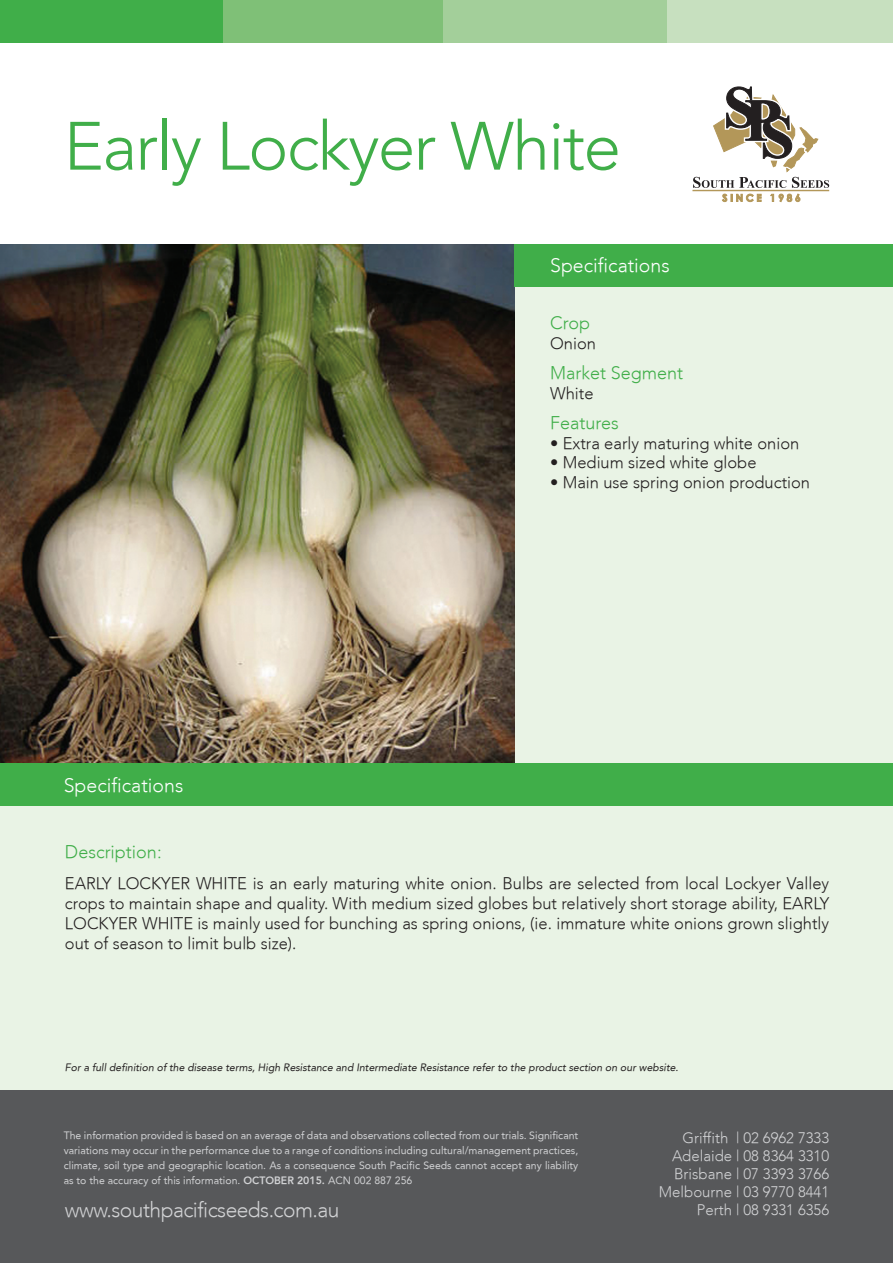
<style>
.page{position:relative;width:893px;height:1263px;background:#fff}
.page>*{position:absolute;margin:0;border:0;box-sizing:border-box;transform-origin:0 0}
.t1{font:300 67.5px "Avenir";letter-spacing:-.025em;color:#40ae49}
.t2{font:300 21px "Avenir";letter-spacing:-.025em;color:#d1d2d4}
.t3{font:300 19.5px "Avenir";color:#fff}
.t4{font:300 18px "Avenir";color:#40ae49}
.t5{font:300 16.5px/19.8px "Avenir";color:#231f20;text-align:justify}
.t6{font:300 15px/18px "Avenir";color:#d1d2d4;text-align:right}
.t7{font:10.5px/15px "Avenir";color:#d1d2d4;text-align:justify}
.t8{font:italic 10.5px "Avenir";color:#231f20}
.s1{font-weight:800}
</style>
<div class="page">
<div style="left:0;top:244px;width:893px;height:847px;background:#e9f3e5"></div>
<img style="left:0;top:244px;width:514px;height:520px">
<div style="left:0;top:1091px;width:893px;height:172px;background:#57585a"></div>
<div style="left:0;top:764px;width:893px;height:42px;background:#40ae49"></div>
<div style="left:514px;top:244px;width:379px;height:43px;background:#40ae49"></div>
<div style="left:0;top:0;width:223px;height:43px;background:#40ae49"></div>
<div style="left:223px;top:0;width:224px;height:43px;background:#7fc077"></div>
<div style="left:444px;top:0;width:224px;height:43px;background:#a3cf9a"></div>
<div style="left:668px;top:0;width:225px;height:43px;background:#c7e0bf"></div>
<hr style="left:692px;top:190px;width:137px;height:1px;background:#b39759">
<svg style="left:722px;top:194px;width:39px;height:8px"></svg>
<svg style="left:771px;top:194px;width:29px;height:8px"></svg>
<svg style="left:693px;top:86px;width:136px;height:102px"></svg>
<h1 class="t1" style="left:64px;top:107px;width:559px">Early Lockyer White</h1>
<p class="t3" style="left:550px;top:254px;width:121px">Specifications</p>
<p class="t3" style="left:64px;top:773px;width:121px">Specifications</p>
<p class="t4" style="left:550px;top:312px;width:42px">Crop</p>
<p class="t5" style="left:550px;top:333px;width:47px">Onion</p>
<p class="t4" style="left:550px;top:362px;width:135px">Market Segment</p>
<p class="t5" style="left:550px;top:383px;width:45px">White</p>
<p class="t4" style="left:550px;top:412px;width:70px">Features</p>
<p class="t5" style="left:550px;top:433px;width:251px">• Extra early maturing white onion</p>
<p class="t5" style="left:550px;top:453px;width:208px">• Medium sized white globe</p>
<p class="t5" style="left:550px;top:473px;width:261px">• Main use spring onion production</p>
<p class="t4" style="left:65px;top:841px;width:98px">Description:</p>
<p class="t5" style="left:65px;top:873px;width:766px">EARLY LOCKYER WHITE is an early maturing white onion. Bulbs are selected from local Lockyer Valley crops to maintain shape and quality. With medium sized globes but relatively short storage ability, EARLY LOCKYER WHITE is mainly used for bunching as spring onions, (ie. immature white onions grown slightly out of season to limit bulb size).</p>
<p class="t8" style="left:65px;top:1061px;width:615px">For a full definition of the disease terms, High Resistance and Intermediate Resistance refer to the product section on our website.</p>
<p class="t7" style="left:64px;top:1128px;width:516px">The information provided is based on an average of data and observations collected from our trials. Significant variations may occur in the performance due to a range of conditions including cultural/management practices, climate, soil type and geographic location. As a consequence South Pacific Seeds cannot accept any liability as to the accuracy of this information. <span class="s1">OCTOBER 2015.</span> ACN 002 887 256</p>
<p class="t6" style="left:659px;top:1129px;width:172px">Griffith | 02 6962 7333<br>Adelaide | 08 8364 3310<br>Brisbane | 07 3393 3766<br>Melbourne | 03 9770 8441<br>Perth | 08 9331 6356</p>
<p class="t2" style="left:65px;top:1197px;width:276px">www.southpacificseeds.com.au</p>
</div>
